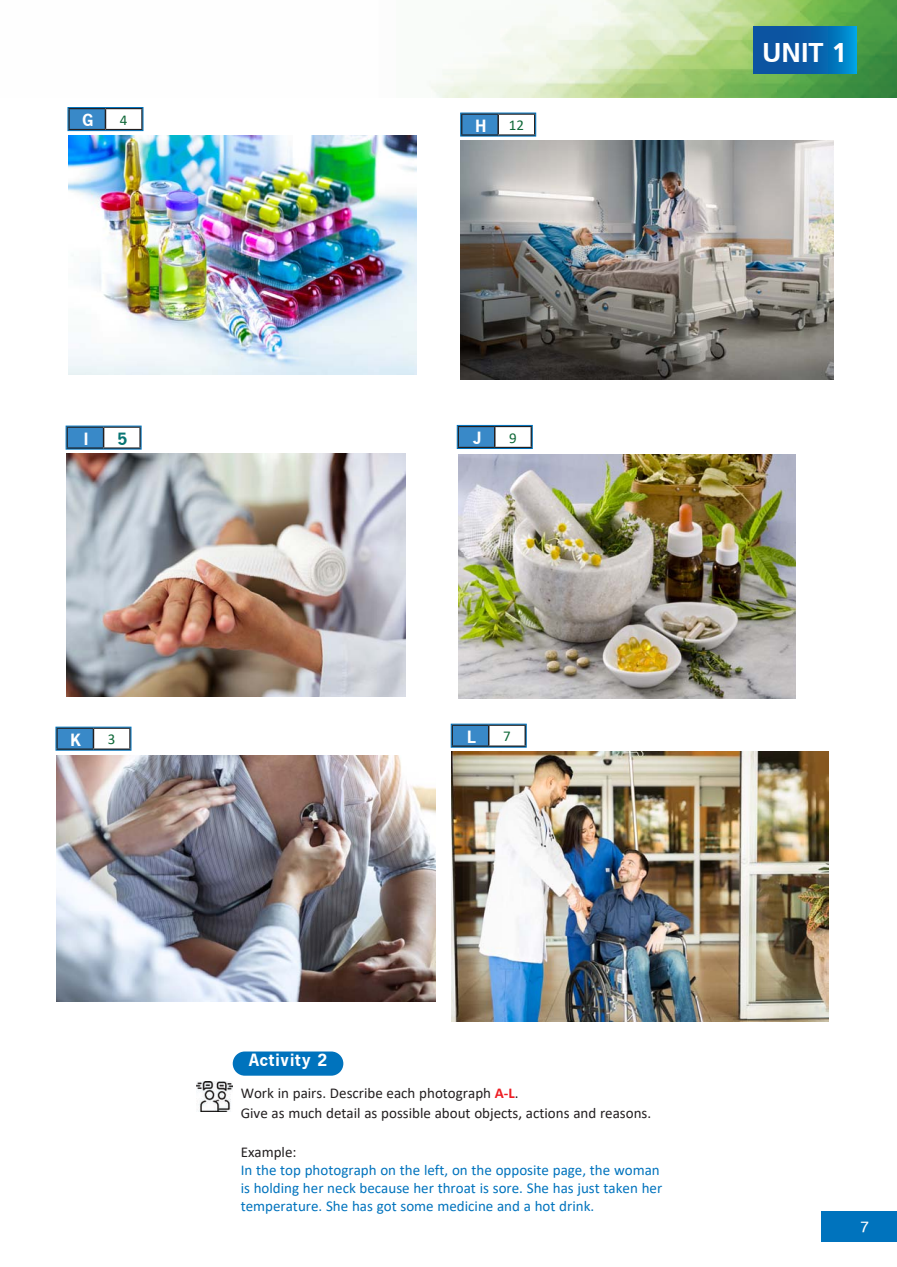
<style>
.page{position:relative;width:897px;height:1267px;background:#fff}
.page>*{position:absolute;margin:0;border:0;box-sizing:border-box;transform-origin:0 0}
.t1{font:700 27px "PF Catalog";color:#fff}
.t2{font:18px "UB News Letter Bold";color:#fff}
.t3{font:18px "UB News Letter Bold";color:#077473}
.t4{font:15px/18px "Calibri";color:#0073bd}
.t5{font:15px/19.5px "Calibri";color:#231f20}
.t6{font:15px "Calibri";color:#0f6838}
.t7{font:15px "UB Helvetica";color:#fff}
.s1{font-weight:700;color:#ee1e24}
</style>
<div class="page">
<img style="left:430px;top:0;width:466px;height:97px">
<svg style="left:753px;top:26px;width:103px;height:48px;background:#0764ae"></svg>
<div style="left:821px;top:1211px;width:75px;height:30px;background:#0073bd"></div>
<img style="left:68px;top:135px;width:348px;height:239px">
<img style="left:460px;top:141px;width:373px;height:238px">
<img style="left:66px;top:453px;width:339px;height:243px">
<img style="left:458px;top:454px;width:337px;height:244px">
<img style="left:451px;top:752px;width:377px;height:269px">
<div style="left:69px;top:108px;width:36px;height:22px;background:#3989c8"></div>
<svg style="left:105px;top:109px;width:1px;height:20px"></svg>
<div style="left:68px;top:107px;width:75px;height:24px;border:1px solid #0073bd"></div>
<div style="left:67px;top:427px;width:37px;height:21px;background:#3989c8"></div>
<svg style="left:103px;top:428px;width:1px;height:19px"></svg>
<div style="left:66px;top:426px;width:75px;height:23px;border:1px solid #0073bd"></div>
<div style="left:461px;top:114px;width:37px;height:21px;background:#3989c8"></div>
<svg style="left:497px;top:115px;width:2px;height:19px"></svg>
<div style="left:460px;top:113px;width:76px;height:23px;border:1px solid #0073bd"></div>
<div style="left:458px;top:426px;width:36px;height:21px;background:#3989c8"></div>
<svg style="left:494px;top:427px;width:1px;height:19px"></svg>
<div style="left:457px;top:425px;width:75px;height:23px;border:1px solid #0073bd"></div>
<div style="left:452px;top:725px;width:36px;height:21px;background:#3989c8"></div>
<svg style="left:488px;top:726px;width:1px;height:19px"></svg>
<div style="left:451px;top:724px;width:75px;height:23px;border:1px solid #0073bd"></div>
<div style="left:233px;top:1051px;width:110px;height:24px;background:#0073bd;border-radius:12px"></div>
<img style="left:196px;top:1081px;width:37px;height:30px">
<img style="left:56px;top:756px;width:379px;height:245px">
<div style="left:57px;top:728px;width:36px;height:21px;background:#3989c8"></div>
<svg style="left:93px;top:729px;width:1px;height:19px"></svg>
<div style="left:56px;top:727px;width:75px;height:23px;border:1px solid #0073bd"></div>
<h1 class="t1" style="left:762px;top:37px;width:86px">UNIT 1</h1>
<p class="t2" style="left:82px;top:110px;width:13px">G</p>
<p class="t6" style="left:120px;top:109px;width:9px">4</p>
<p class="t2" style="left:474px;top:116px;width:12px">H</p>
<p class="t6" style="left:509px;top:115px;width:17px">12</p>
<p class="t2" style="left:83px;top:429px;width:7px">I</p>
<p class="t3" style="left:117px;top:429px;width:11px">5</p>
<p class="t2" style="left:472px;top:428px;width:10px">J</p>
<p class="t6" style="left:509px;top:427px;width:9px">9</p>
<p class="t2" style="left:70px;top:730px;width:13px">K</p>
<p class="t6" style="left:108px;top:729px;width:9px">3</p>
<p class="t2" style="left:466px;top:727px;width:10px">L</p>
<p class="t6" style="left:503px;top:726px;width:9px">7</p>
<p class="t2" style="left:248px;top:1050px;width:79px">Activity 2</p>
<p class="t5" style="left:241px;top:1083px;width:412px">Work in pairs. Describe each photograph <span class="s1">A-L</span>.<br>Give as much detail as possible about objects, actions and reasons.</p>
<p class="t5" style="left:241px;top:1141px;width:57px">Example:</p>
<p class="t4" style="left:241px;top:1160px;width:423px">In the top photograph on the left, on the opposite page, the woman is holding her neck because her throat is sore. She has just taken her temperature. She has got some medicine and a hot drink.</p>
<p class="t7" style="left:860px;top:1218px;width:10px">7</p>
</div>
